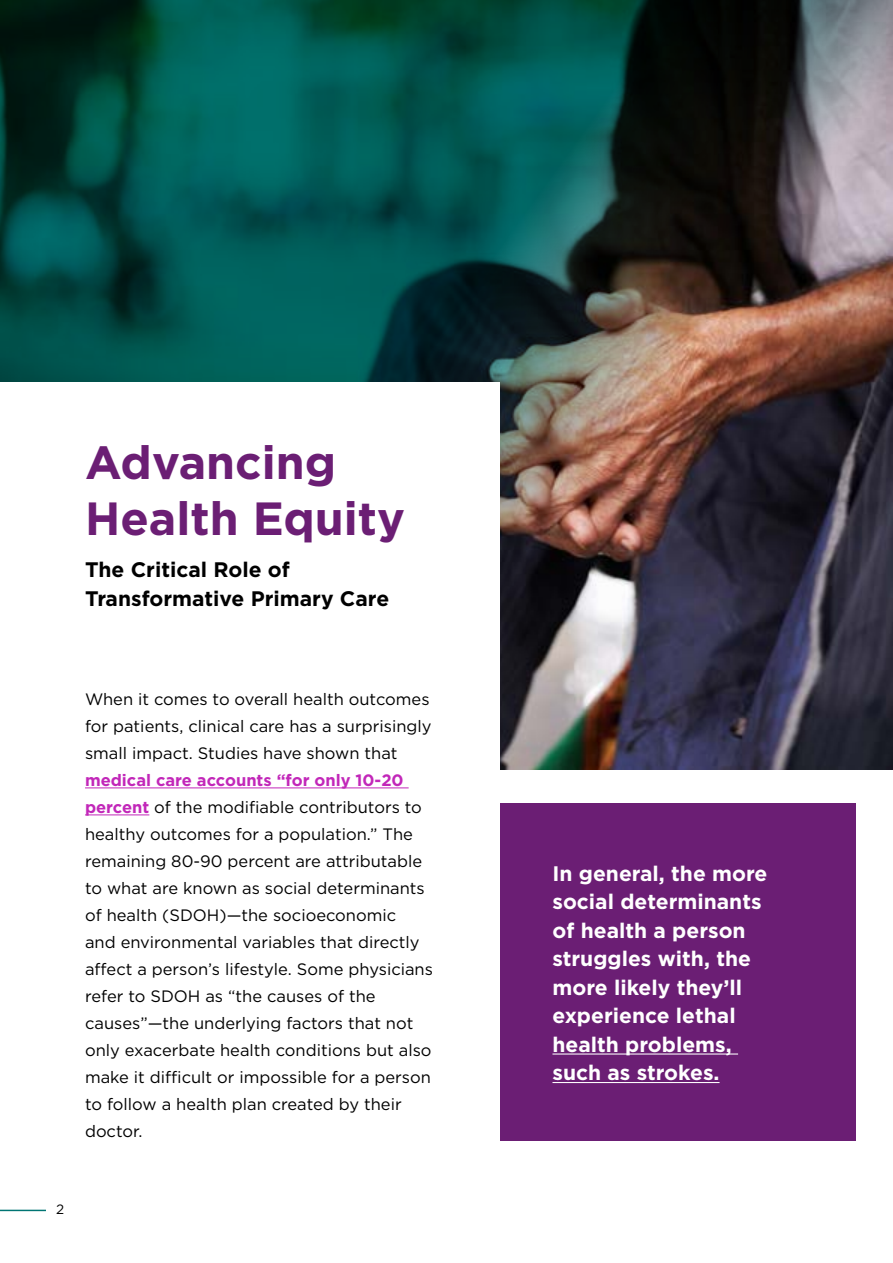
<style>
.page{position:relative;width:893px;height:1263px;background:#fff}
.page>*{position:absolute;margin:0;border:0;box-sizing:border-box;transform-origin:0 0}
.t1{font:700 46.5px/55.8px "Gotham";color:#6b1e74}
.t2{font:700 21px/28.5px "Gotham";color:#fff}
.t3{font:700 21px/28.5px "Gotham";color:#000}
.t4{font:16.5px/27px "Gotham";color:#000}
.t5{font:13.5px "Gotham";color:#000}
.s1{font-weight:700;color:#c227b9}
</style>
<div class="page">
<hr style="left:0;top:1210px;width:46px;height:1px;background:#007573">
<img style="left:0;top:0;width:893px;height:770px">
<div style="left:500px;top:803px;width:356px;height:338px;background:#6b1e74"></div>
<div style="left:0;top:382px;width:500px;height:796px;background:#fff"></div>
<hr style="left:85px;top:787px;width:324px;height:1px;background:#c227b9">
<hr style="left:85px;top:814px;width:64px;height:1px;background:#c227b9">
<hr style="left:552px;top:1053px;width:186px;height:1px;background:#fff">
<hr style="left:552px;top:1082px;width:167px;height:1px;background:#fff">
<h1 class="t1" style="left:85px;top:435px;width:321px">Advancing<br>Health Equity</h1>
<p class="t3" style="left:85px;top:555px;width:306px">The Critical Role of<br>Transformative Primary Care</p>
<p class="t4" style="left:85px;top:685px;width:348px">When it comes to overall health outcomes for patients, clinical care has a surprisingly small impact. Studies have shown that</p>
<p class="t4" style="left:85px;top:766px;width:349px"><span class="s1">medical care accounts “for only 10-20 percent</span> of the modifiable contributors to healthy outcomes for a population.” The remaining 80-90 percent are attributable to what are known as social determinants of health (SDOH)—the socioeconomic<br>and environmental variables that directly affect a person’s lifestyle. Some physicians refer to SDOH as “the causes of the causes”—the underlying factors that not only exacerbate health conditions but also make it difficult or impossible for a person to follow a health plan created by their doctor.</p>
<p class="t5" style="left:56px;top:1201px;width:10px">2</p>
<p class="t2" style="left:552px;top:859px;width:216px">In general, the more social determinants of health a person struggles with, the more likely they’ll experience lethal health problems, such as strokes.</p>
</div>
